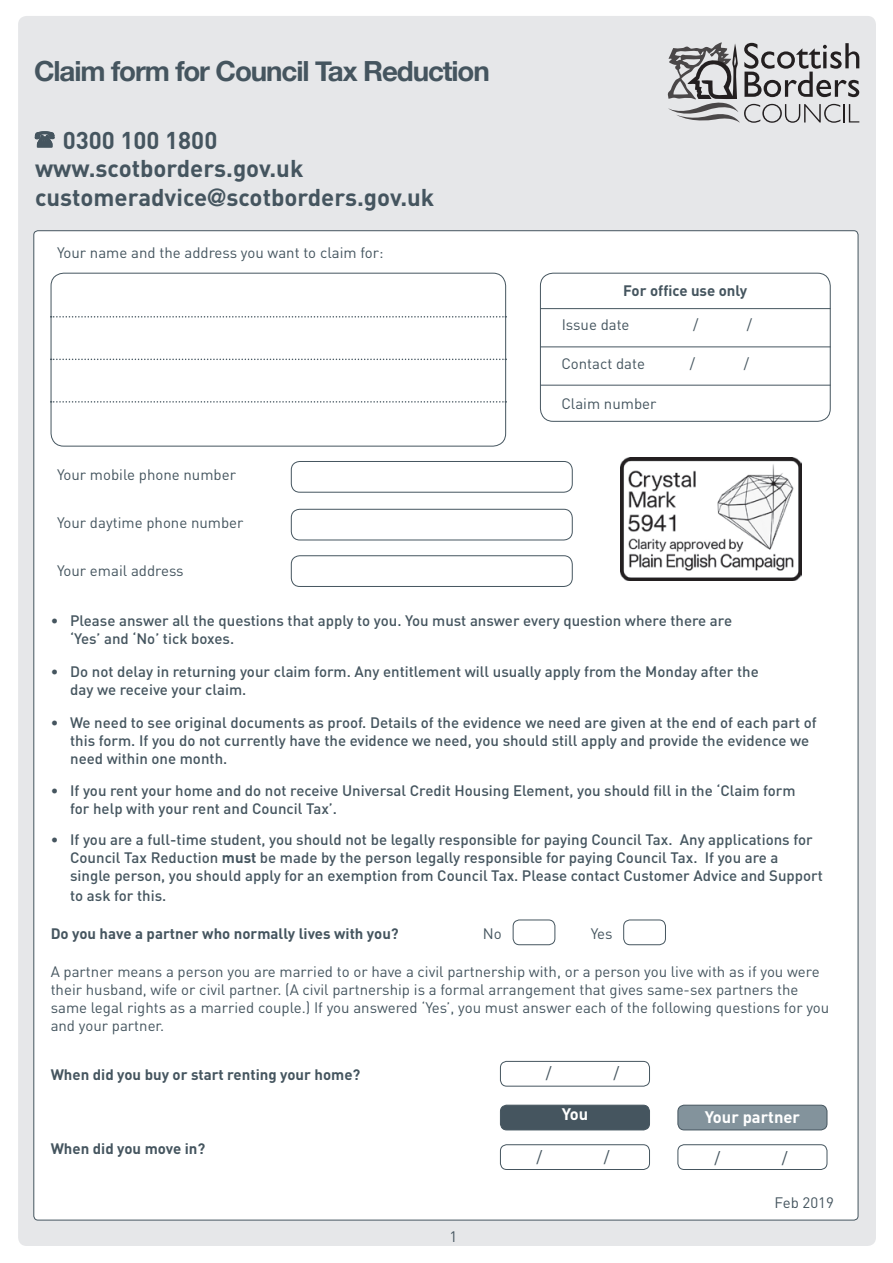
<style>
.page{position:relative;width:893px;height:1263px;background:#fff}
.page>*{position:absolute;margin:0;border:0;box-sizing:border-box;transform-origin:0 0}
.t1{font:700 27.75px "Helvetica Neue";letter-spacing:-.04em;color:#45555f}
.t2{font:700 24px "DIN";color:#45555f}
.t3{font:700 16.5px "DIN";color:#fff}
.t4{font:16.5px "DIN";color:#45555f}
.t5{font:500 15px/18px "DIN";color:#45555f}
.t6{font:15px/18px "DIN";color:#45555f}
.t7{font:700 15px "DIN";color:#45555f}
.s1{font-family:"Helvetica Neue"}
.s2{font-weight:700}
</style>
<div class="page">
<div style="left:18px;top:16px;width:858px;height:1230px;background:#e6e7e9;border-radius:9px"></div>
<div style="left:34px;top:231px;width:824px;height:989px;background:#fff;border-radius:4px"></div>
<svg style="left:668px;top:43px;width:191px;height:80px"></svg>
<div style="left:51px;top:273px;width:455px;height:173px;border:1px solid #45555f;border-radius:13px"></div>
<div style="left:540px;top:273px;width:291px;height:149px;border:1px solid #45555f;border-radius:13px"></div>
<svg style="left:35px;top:131px;width:20px;height:16px"></svg>
<img style="left:621px;top:458px;width:181px;height:123px">
<svg style="left:51px;top:316px;width:455px;height:2px"></svg>
<svg style="left:51px;top:359px;width:455px;height:1px"></svg>
<svg style="left:51px;top:401px;width:455px;height:2px"></svg>
<hr style="left:540px;top:308px;width:291px;height:1px;background:#45555f">
<hr style="left:540px;top:346px;width:291px;height:1px;background:#45555f">
<hr style="left:540px;top:385px;width:291px;height:1px;background:#45555f">
<div style="left:291px;top:461px;width:282px;height:32px;border:1px solid #45555f;border-radius:9px"></div>
<div style="left:291px;top:509px;width:282px;height:31px;border:1px solid #45555f;border-radius:9px"></div>
<div style="left:291px;top:555px;width:282px;height:32px;border:1px solid #45555f;border-radius:9px"></div>
<div style="left:513px;top:919px;width:42px;height:26px;border:1px solid #45555f;border-radius:6px"></div>
<div style="left:623px;top:919px;width:43px;height:26px;border:1px solid #45555f;border-radius:6px"></div>
<div style="left:500px;top:1061px;width:150px;height:25px;border:1px solid #45555f;border-radius:6px"></div>
<div style="left:500px;top:1105px;width:149px;height:25px;background:#45555f;border-radius:6px"></div>
<div style="left:500px;top:1105px;width:150px;height:25px;border:1px solid #45555f;border-radius:6px"></div>
<div style="left:678px;top:1105px;width:149px;height:25px;background:#83939c;border-radius:6px"></div>
<div style="left:677px;top:1105px;width:150px;height:25px;border:1px solid #45555f;border-radius:6px"></div>
<div style="left:677px;top:1144px;width:150px;height:26px;border:1px solid #45555f;border-radius:6px"></div>
<div style="left:500px;top:1144px;width:150px;height:26px;border:1px solid #45555f;border-radius:6px"></div>
<p class="t1" style="left:34px;top:46px;width:457px">Claim form for Council Tax Reduction</p>
<p class="t2" style="left:63px;top:124px;width:156px">0300 100 1800</p>
<p class="t2" style="left:35px;top:153px;width:270px">www.scotborders.gov.uk</p>
<p class="t2" style="left:35px;top:182px;width:401px">customeradvice<span class="s1">@</span>scotborders.gov.uk</p>
<p class="t6" style="left:57px;top:243px;width:328px">Your name and the address you want to claim for:</p>
<p class="t6" style="left:57px;top:465px;width:180px">Your mobile phone number</p>
<p class="t6" style="left:57px;top:513px;width:188px">Your daytime phone number</p>
<p class="t6" style="left:57px;top:561px;width:128px">Your email address</p>
<p class="t7" style="left:623px;top:281px;width:126px">For office use only</p>
<p class="t6" style="left:562px;top:316px;width:69px">Issue date</p>
<p class="t6" style="left:693px;top:316px;width:7px">/</p>
<p class="t6" style="left:747px;top:316px;width:7px">/</p>
<p class="t6" style="left:561px;top:355px;width:85px">Contact date</p>
<p class="t6" style="left:690px;top:355px;width:7px">/</p>
<p class="t6" style="left:744px;top:355px;width:7px">/</p>
<p class="t6" style="left:561px;top:394px;width:97px">Claim number</p>
<p class="t5" style="left:51px;top:611px;width:683px">• Please answer all the questions that apply to you. You must answer every question where there are</p>
<p class="t5" style="left:70px;top:629px;width:166px">‘Yes’ and ‘No’ tick boxes.</p>
<p class="t5" style="left:51px;top:662px;width:710px">• Do not delay in returning your claim form. Any entitlement will usually apply from the Monday after the</p>
<p class="t5" style="left:70px;top:680px;width:178px">day we receive your claim.</p>
<p class="t5" style="left:70px;top:713px;width:748px;text-indent:-20px">• We need to see original documents as proof. Details of the evidence we need are given at the end of each part of this form. If you do not currently have the evidence we need, you should still apply and provide the evidence we need within one month.</p>
<p class="t5" style="left:51px;top:781px;width:746px">• If you rent your home and do not receive Universal Credit Housing Element, you should fill in the ‘Claim form</p>
<p class="t5" style="left:70px;top:799px;width:268px">for help with your rent and Council Tax’.</p>
<p class="t5" style="left:70px;top:830px;width:754px;text-indent:-20px">• If you are a full-time student, you should not be legally responsible for paying Council Tax. Any applications for<br>Council Tax Reduction <span class="s2">must</span> be made by the person legally responsible for paying Council Tax. If you are a<br>single person, you should apply for an exemption from Council Tax. Please contact Customer Advice and Support</p>
<p class="t5" style="left:70px;top:886px;width:98px">to ask for this.</p>
<p class="t7" style="left:51px;top:924px;width:350px">Do you have a partner who normally lives with you?</p>
<p class="t6" style="left:483px;top:924px;width:20px">No</p>
<p class="t6" style="left:591px;top:924px;width:23px">Yes</p>
<p class="t6" style="left:51px;top:962px;width:770px">A partner means a person you are married to or have a civil partnership with, or a person you live with as if you were their husband, wife or civil partner. (A civil partnership is a formal arrangement that gives same-sex partners the</p>
<p class="t6" style="left:51px;top:998px;width:780px">same legal rights as a married couple.) If you answered ‘Yes’, you must answer each of the following questions for you</p>
<p class="t6" style="left:51px;top:1016px;width:115px">and your partner.</p>
<p class="t7" style="left:51px;top:1065px;width:311px">When did you buy or start renting your home?</p>
<p class="t4" style="left:546px;top:1063px;width:7px">/</p>
<p class="t4" style="left:613px;top:1063px;width:7px">/</p>
<p class="t7" style="left:51px;top:1139px;width:156px">When did you move in?</p>
<p class="t6" style="left:449px;top:1227px;width:9px">1</p>
<p class="t3" style="left:562px;top:1103px;width:28px">You</p>
<p class="t3" style="left:705px;top:1106px;width:97px">Your partner</p>
<p class="t4" style="left:536px;top:1147px;width:7px">/</p>
<p class="t4" style="left:604px;top:1147px;width:7px">/</p>
<p class="t4" style="left:714px;top:1147px;width:7px">/</p>
<p class="t4" style="left:782px;top:1147px;width:7px">/</p>
<p class="t6" style="left:775px;top:1193px;width:61px">Feb 2019</p>
</div>
